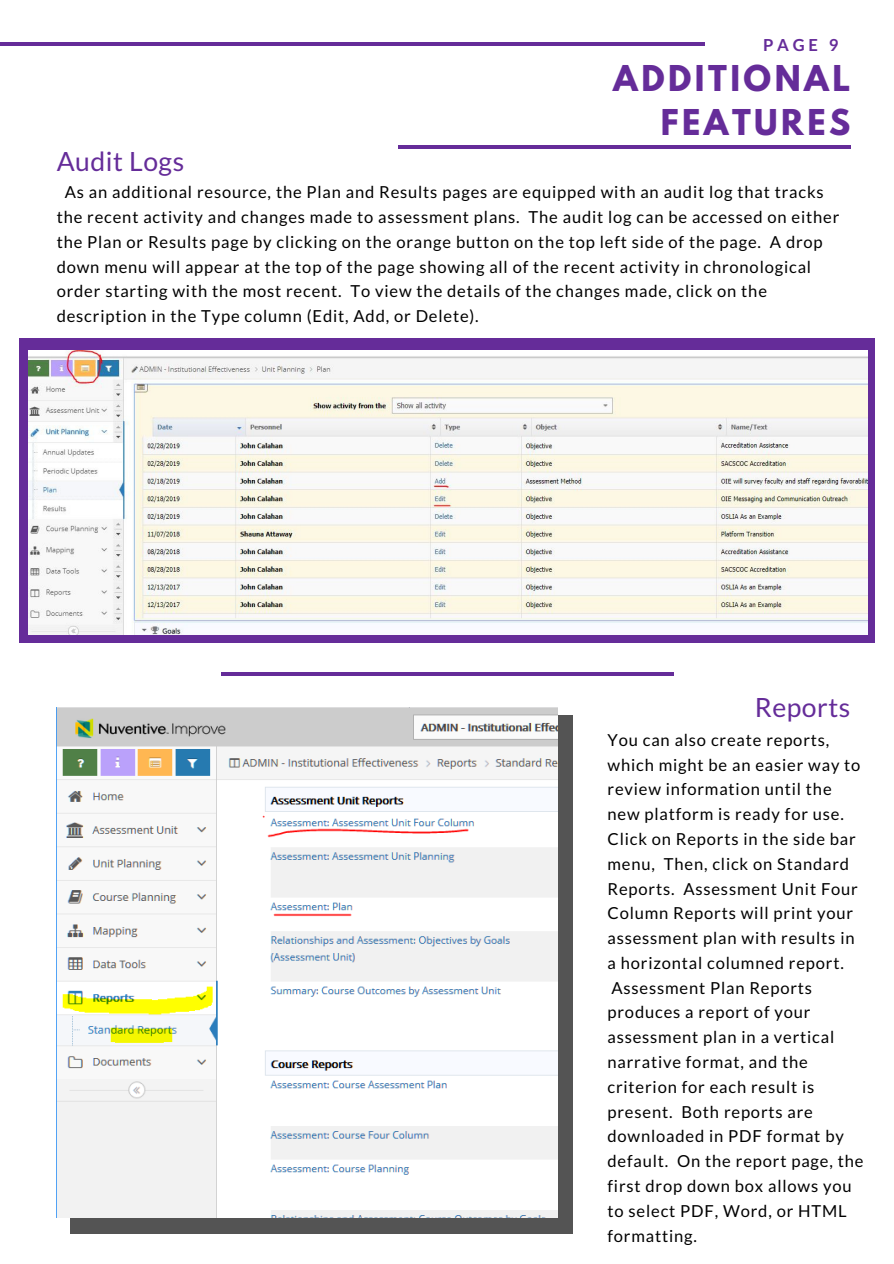
<style>
.page{position:relative;width:894px;height:1264px;background:#fff}
.page>*{position:absolute;margin:0;border:0;box-sizing:border-box;transform-origin:0 0}
.t1{font:700 31.5px/44px "League Spartan";letter-spacing:.11em;color:#652c99;text-align:right}
.t2{font:26.55px "Lato";letter-spacing:.02em;color:#652c99}
.t3{font:16.5px/24.8px "Lato";letter-spacing:.05em;color:#000}
.t4{font:700 16.5px "Lato";color:#652c99}
</style>
<div class="page">
<hr style="left:398px;top:145px;width:452px;height:4px;background:#652c99">
<hr style="left:0;top:42px;width:704px;height:3px;background:#652c99">
<div style="left:70px;top:715px;width:502px;height:518px;background:#545454"></div>
<img style="left:57px;top:707px;width:500px;height:510px">
<div style="left:19px;top:339px;width:855px;height:304px;background:#652c99"></div>
<img style="left:28px;top:350px;width:839px;height:284px">
<hr style="left:221px;top:672px;width:452px;height:4px;background:#652c99">
<h2 class="t2" style="left:57px;top:144px;width:129px">Audit Logs</h2>
<p class="t4" style="left:762px;top:35px;width:77px">PAGE 9</p>
<h1 class="t1" style="left:613px;top:60px;width:238px">ADDITIONAL<br>FEATURES</h1>
<p class="t3" style="left:57px;top:179px;width:784px;text-indent:8px">As an additional resource, the Plan and Results pages are equipped with an audit log that tracks the recent activity and changes made to assessment plans. The audit log can be accessed on either the Plan or Results page by clicking on the orange button on the top left side of the page. A drop down menu will appear at the top of the page showing all of the recent activity in chronological order starting with the most recent. To view the details of the changes made, click on the description in the Type column (Edit, Add, or Delete).</p>
<h2 class="t2" style="left:754px;top:691px;width:97px">Reports</h2>
<p class="t3" style="left:607px;top:727px;width:257px">You can also create reports, which might be an easier way to review information until the new platform is ready for use.<br>Click on Reports in the side bar menu, Then, click on Standard<br>Reports. Assessment Unit Four<br>Column Reports will print your assessment plan with results in a horizontal columned report.<br>Assessment Plan Reports produces a report of your assessment plan in a vertical narrative format, and the criterion for each result is present. Both reports are downloaded in PDF format by default. On the report page, the first drop down box allows you to select PDF, Word, or HTML formatting.</p>
</div>
